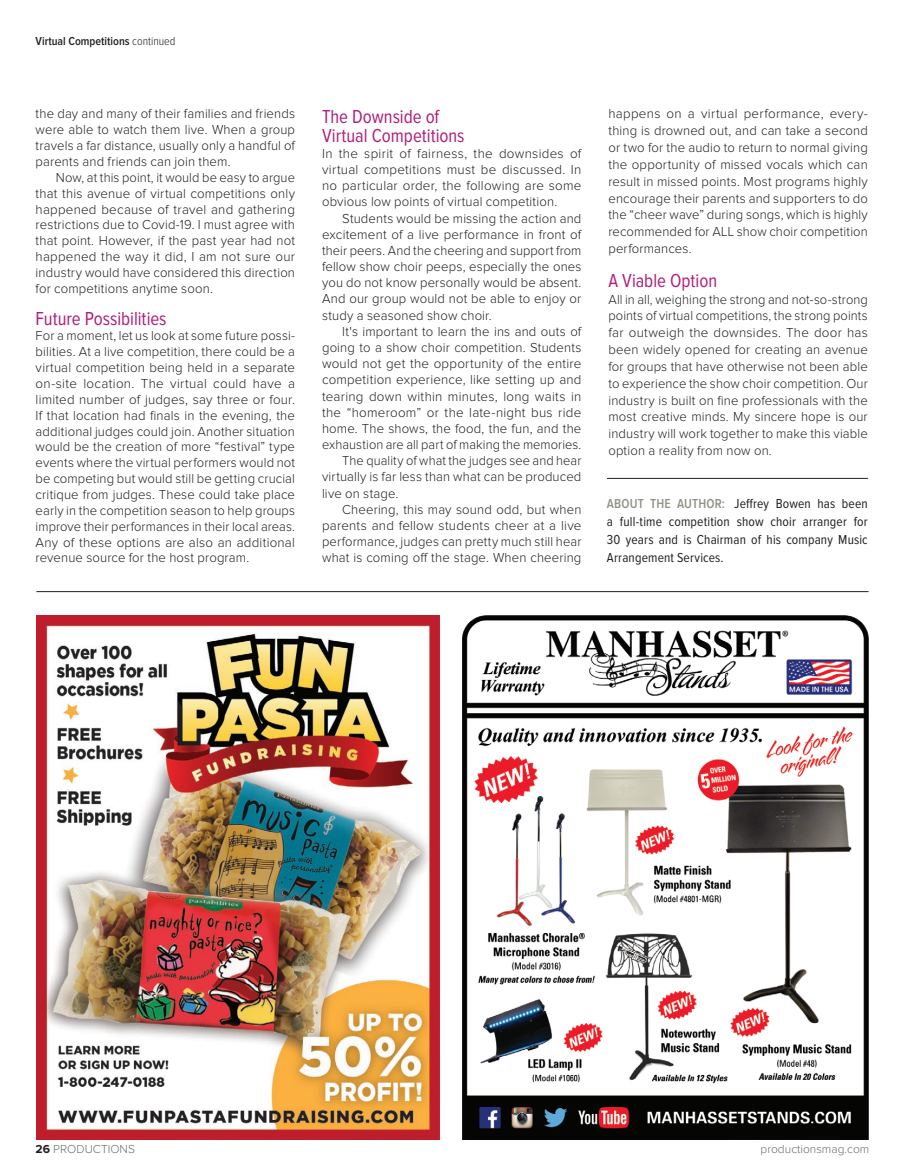
<style>
.page{position:relative;width:905px;height:1175px;background:#fff}
.page>*{position:absolute;margin:0;border:0;box-sizing:border-box;transform-origin:0 0}
.t1{font:19.5px/18.5px "Proxima Nova Cond";color:#af207c}
.t2{font:300 13.5px/16.2px "Proxima Nova";letter-spacing:.01em;color:#231f20;text-align:justify}
.t3{font:300 13.5px/15.9px "Proxima Nova";letter-spacing:.01em;color:#231f20;text-align:justify;scale:.96 1}
.t4{font:300 13.5px/16.8px "Proxima Nova";letter-spacing:.01em;color:#231f20;text-align:justify;scale:.95 1}
.t5{font:13.5px/18px "Proxima Nova Cond";letter-spacing:.01em;color:#231f20;text-align:justify}
.t6{font:300 12px "Proxima Nova";color:#6c6d70}
.t7{font:600 12px "Proxima Nova Cond";color:#231f20}
.s1{font-weight:300}
.s2{font-weight:600;color:#929288}
.s3{font-weight:700;color:#231f20}
</style>
<div class="page">
<hr style="left:607px;top:478px;width:260px;height:1px;background:#231f20">
<hr style="left:36px;top:591px;width:832px;height:1px;background:#231f20">
<img style="left:36px;top:615px;width:403px;height:524px">
<img style="left:462px;top:615px;width:406px;height:524px">
<p class="t7" style="left:36px;top:36px;width:141px">Virtual Competitions <span class="s1">continued</span></p>
<p class="t2" style="left:36px;top:107px;width:261px">the day and many of their families and friends were able to watch them live. When a group travels a far distance, usually only a handful of parents and friends can join them.</p>
<p class="t3" style="left:36px;top:170px;width:272px;text-indent:20px">Now, at this point, it would be easy to argue that this avenue of virtual competitions only happened because of travel and gathering restrictions due to Covid-19. I must agree with that point. However, if the past year had not happened the way it did, I am not sure our industry would have considered this direction for competitions anytime soon.</p>
<h1 class="t1" style="left:36px;top:310px;width:132px">Future Possibilities</h1>
<p class="t3" style="left:36px;top:328px;width:272px">For a moment, let us look at some future possi&shy;bilities. At a live competition, there could be a virtual competition being held in a separate on-site location. The virtual could have a limited number of judges, say three or four.<br>If that location had finals in the evening, the additional judges could join. Another situation would be the creation of more “festival” type events where the virtual performers would not be competing but would still be getting crucial critique from judges. These could take place early in the competition season to help groups improve their performances in their local areas.<br>Any of these options are also an additional revenue source for the host program.</p>
<h1 class="t1" style="left:322px;top:108px;width:144px">The Downside of<br>Virtual Competitions</h1>
<p class="t2" style="left:322px;top:146px;width:261px">In the spirit of fairness, the downsides of virtual competitions must be discussed. In no particular order, the following are some obvious low points of virtual competition.</p>
<p class="t2" style="left:322px;top:210px;width:261px;text-indent:20px">Students would be missing the action and excitement of a live performance in front of their peers. And the cheering and support from fellow show choir peeps, especially the ones you do not know personally would be absent.<br>And our group would not be able to enjoy or study a seasoned show choir.</p>
<p class="t2" style="left:342px;top:324px;width:240px">It's important to learn the ins and outs of</p>
<p class="t2" style="left:322px;top:340px;width:261px">going to a show choir competition. Students</p>
<p class="t2" style="left:322px;top:356px;width:261px">would not get the opportunity of the entire</p>
<p class="t2" style="left:322px;top:372px;width:261px">competition experience, like setting up and</p>
<p class="t2" style="left:322px;top:388px;width:261px">tearing down within minutes, long waits in</p>
<p class="t2" style="left:322px;top:405px;width:261px">the “homeroom” or the late-night bus ride</p>
<p class="t2" style="left:322px;top:421px;width:261px">home. The shows, the food, the fun, and the</p>
<p class="t4" style="left:322px;top:437px;width:274px">exhaustion are all part of making the memories.</p>
<p class="t4" style="left:342px;top:453px;width:253px">The quality of what the judges see and hear</p>
<p class="t2" style="left:322px;top:469px;width:261px">virtually is far less than what can be produced</p>
<p class="t2" style="left:322px;top:485px;width:78px">live on stage.</p>
<p class="t2" style="left:342px;top:502px;width:240px">Cheering, this may sound odd, but when</p>
<p class="t2" style="left:322px;top:518px;width:261px">parents and fellow students cheer at a live</p>
<p class="t3" style="left:322px;top:534px;width:272px">performance, judges can pretty much still hear</p>
<p class="t2" style="left:322px;top:550px;width:261px">what is coming off the stage. When cheering</p>
<p class="t2" style="left:608px;top:106px;width:261px;line-height:16.8px">happens on a virtual performance, every&shy;thing is drowned out, and can take a second or two for the audio to return to normal giving the opportunity of missed vocals which can result in missed points. Most programs highly encourage their parents and supporters to do the “cheer wave” during songs, which is highly recommended for ALL show choir competition performances.</p>
<h1 class="t1" style="left:608px;top:272px;width:110px">A Viable Option</h1>
<p class="t4" style="left:608px;top:291px;width:274px">All in all, weighing the strong and not-so-strong points of virtual competitions, the strong points far outweigh the downsides. The door has been widely opened for creating an avenue for groups that have otherwise not been able to experience the show choir competition. Our industry is built on fine professionals with the most creative minds. My sincere hope is our industry will work together to make this viable option a reality from now on.</p>
<p class="t5" style="left:607px;top:495px;width:262px"><span class="s2">ABOUT THE AUTHOR:</span> Jeffrey Bowen has been a full-time competition show choir arranger for 30 years and is Chairman of his company Music Arrangement Services.</p>
<p class="t6" style="left:36px;top:1143px;width:101px"><span class="s3">26</span> PRODUCTIONS</p>
<p class="t6" style="left:760px;top:1143px;width:110px">productionsmag.com</p>
</div>
